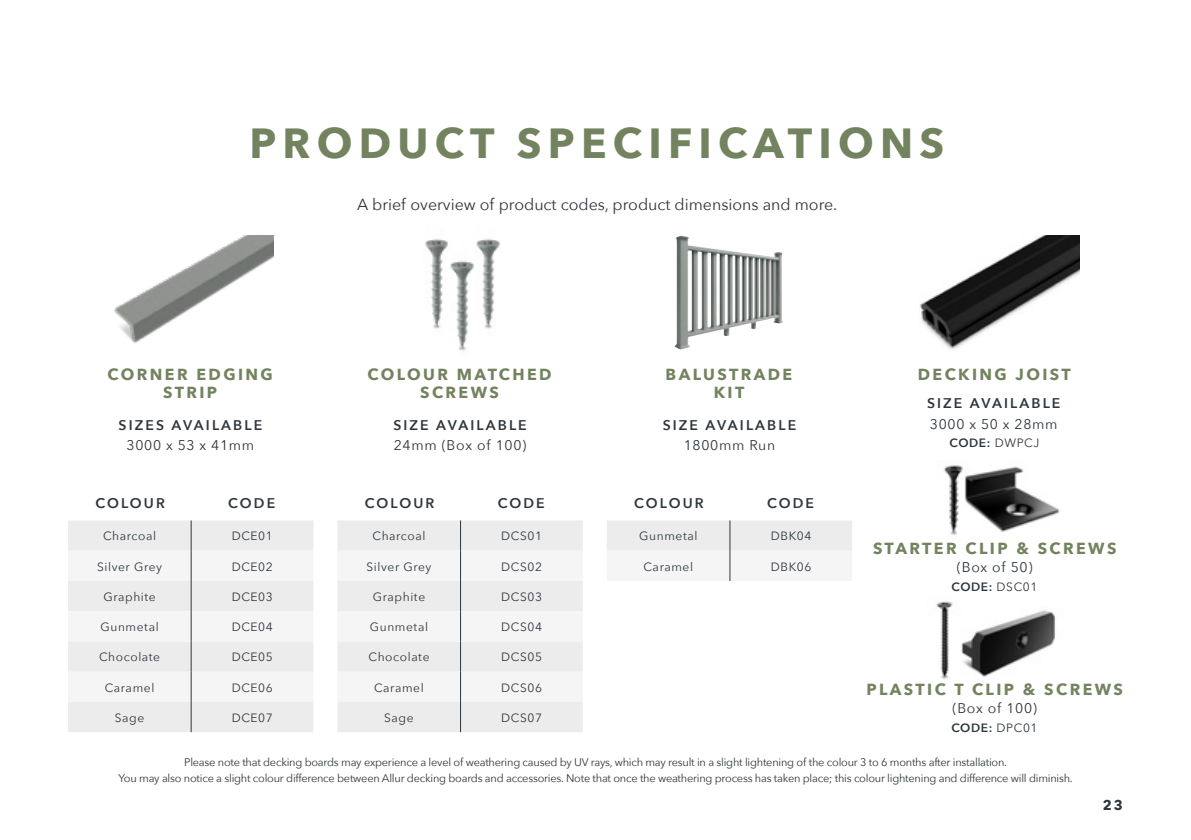
<style>
.page{position:relative;width:1191px;height:840px;background:#fff}
.page>*{position:absolute;margin:0;border:0;box-sizing:border-box;transform-origin:0 0}
.t1{font:700 42px "Avenir Next";letter-spacing:.15em;color:#73835f}
.t2{font:700 16px/18px "Avenir Next";letter-spacing:.15em;color:#73835f;text-align:center}
.t3{font:16px "Avenir Next";color:#2e363c}
.t4{font:600 14px "Avenir Next";letter-spacing:.15em;color:#2e363c}
.t5{font:14px "Avenir Next";letter-spacing:.05em;color:#2e363c}
.t6{font:700 14px "Avenir Next";color:#2e363c}
.t7{font:12px "Avenir Next";letter-spacing:.05em;color:#2d363d}
.t8{font:600 12px "Avenir Next";letter-spacing:.05em;color:#2d363d}
.t9{font:12px "Avenir Next";letter-spacing:.05em;color:#2e363c}
.t10{font:11px/16px "Avenir Next";letter-spacing:-.02em;color:#2e363c;text-align:center}
.s1{font-weight:400}
</style>
<div class="page">
<img style="left:674px;top:235px;width:109px;height:114px">
<div style="left:337px;top:520px;width:246px;height:211px;background:#ececed"></div>
<svg style="left:337px;top:550px;width:246px;height:151px"></svg>
<hr style="left:460px;top:520px;width:1px;height:30px;background:#2f373d">
<hr style="left:460px;top:550px;width:1px;height:30px;background:#2f373d">
<hr style="left:460px;top:580px;width:1px;height:31px;background:#2f373d">
<hr style="left:460px;top:611px;width:1px;height:30px;background:#2f373d">
<hr style="left:460px;top:641px;width:1px;height:30px;background:#2f373d">
<hr style="left:460px;top:671px;width:1px;height:30px;background:#2f373d">
<hr style="left:460px;top:701px;width:1px;height:30px;background:#2f373d">
<div style="left:607px;top:520px;width:245px;height:60px;background:#f2f2f3"></div>
<hr style="left:729px;top:520px;width:1px;height:30px;background:#2f373d">
<hr style="left:729px;top:550px;width:1px;height:30px;background:#2f373d">
<div style="left:68px;top:520px;width:245px;height:211px;background:#ececed"></div>
<svg style="left:68px;top:550px;width:245px;height:151px"></svg>
<hr style="left:191px;top:520px;width:1px;height:30px;background:#2f373d">
<hr style="left:191px;top:550px;width:1px;height:30px;background:#2f373d">
<hr style="left:191px;top:580px;width:1px;height:31px;background:#2f373d">
<hr style="left:191px;top:611px;width:1px;height:30px;background:#2f373d">
<hr style="left:191px;top:641px;width:1px;height:30px;background:#2f373d">
<hr style="left:191px;top:671px;width:1px;height:30px;background:#2f373d">
<hr style="left:191px;top:701px;width:1px;height:30px;background:#2f373d">
<img style="left:114px;top:235px;width:160px;height:108px">
<img style="left:450px;top:260px;width:24px;height:91px">
<img style="left:476px;top:238px;width:24px;height:91px">
<img style="left:425px;top:238px;width:23px;height:91px">
<img style="left:920px;top:235px;width:159px;height:114px">
<img style="left:944px;top:465px;width:116px;height:70px">
<img style="left:936px;top:601px;width:119px;height:78px">
<h1 class="t1" style="left:249px;top:107px;width:696px">PRODUCT SPECIFICATIONS</h1>
<h2 class="t3" style="left:357px;top:191px;width:481px">A brief overview of product codes, product dimensions and more.</h2>
<h2 class="t2" style="left:107px;top:365px;width:167px">CORNER EDGING<br>STRIP</h2>
<p class="t4" style="left:119px;top:412px;width:145px">SIZES AVAILABLE</p>
<p class="t5" style="left:126px;top:433px;width:129px">3000 x 53 x 41mm</p>
<h2 class="t2" style="left:367px;top:365px;width:185px">COLOUR MATCHED<br>SCREWS</h2>
<h2 class="t2" style="left:665px;top:365px;width:128px">BALUSTRADE<br>KIT</h2>
<p class="t4" style="left:393px;top:412px;width:135px">SIZE AVAILABLE</p>
<p class="t5" style="left:394px;top:433px;width:134px">24mm (Box of 100)</p>
<p class="t4" style="left:662px;top:412px;width:135px">SIZE AVAILABLE</p>
<p class="t5" style="left:683px;top:433px;width:93px">1800mm Run</p>
<h2 class="t2" style="left:917px;top:365px;width:154px">DECKING JOIST</h2>
<p class="t4" style="left:927px;top:391px;width:135px">SIZE AVAILABLE</p>
<p class="t5" style="left:930px;top:411px;width:129px">3000 x 50 x 28mm</p>
<p class="t8" style="left:949px;top:432px;width:91px">CODE: <span class="s1">DWPCJ</span></p>
<p class="t4" style="left:95px;top:491px;width:71px">COLOUR</p>
<p class="t4" style="left:228px;top:491px;width:48px">CODE</p>
<p class="t4" style="left:365px;top:491px;width:71px">COLOUR</p>
<p class="t4" style="left:498px;top:491px;width:48px">CODE</p>
<p class="t4" style="left:634px;top:491px;width:71px">COLOUR</p>
<p class="t4" style="left:767px;top:491px;width:48px">CODE</p>
<p class="t7" style="left:103px;top:526px;width:55px">Charcoal</p>
<p class="t7" style="left:232px;top:526px;width:43px">DCE01</p>
<p class="t7" style="left:97px;top:556px;width:67px">Silver Grey</p>
<p class="t7" style="left:232px;top:556px;width:43px">DCE02</p>
<p class="t7" style="left:103px;top:586px;width:54px">Graphite</p>
<p class="t7" style="left:232px;top:586px;width:43px">DCE03</p>
<p class="t7" style="left:100px;top:616px;width:60px">Gunmetal</p>
<p class="t7" style="left:232px;top:616px;width:43px">DCE04</p>
<p class="t7" style="left:99px;top:646px;width:63px">Chocolate</p>
<p class="t7" style="left:232px;top:646px;width:43px">DCE05</p>
<p class="t7" style="left:105px;top:677px;width:51px">Caramel</p>
<p class="t7" style="left:232px;top:677px;width:43px">DCE06</p>
<p class="t7" style="left:115px;top:707px;width:31px">Sage</p>
<p class="t7" style="left:232px;top:707px;width:43px">DCE07</p>
<p class="t7" style="left:372px;top:526px;width:55px">Charcoal</p>
<p class="t7" style="left:501px;top:526px;width:42px">DCS01</p>
<p class="t7" style="left:366px;top:556px;width:67px">Silver Grey</p>
<p class="t7" style="left:501px;top:556px;width:42px">DCS02</p>
<p class="t7" style="left:373px;top:586px;width:54px">Graphite</p>
<p class="t7" style="left:501px;top:586px;width:42px">DCS03</p>
<p class="t7" style="left:370px;top:616px;width:60px">Gunmetal</p>
<p class="t7" style="left:501px;top:616px;width:42px">DCS04</p>
<p class="t7" style="left:368px;top:646px;width:63px">Chocolate</p>
<p class="t7" style="left:501px;top:646px;width:42px">DCS05</p>
<p class="t7" style="left:374px;top:677px;width:51px">Caramel</p>
<p class="t7" style="left:501px;top:677px;width:42px">DCS06</p>
<p class="t7" style="left:384px;top:707px;width:31px">Sage</p>
<p class="t7" style="left:501px;top:707px;width:42px">DCS07</p>
<p class="t7" style="left:639px;top:526px;width:60px">Gunmetal</p>
<p class="t9" style="left:770px;top:526px;width:42px">DBK04</p>
<p class="t7" style="left:643px;top:556px;width:51px">Caramel</p>
<p class="t9" style="left:770px;top:556px;width:42px">DBK06</p>
<h2 class="t2" style="left:873px;top:538px;width:245px">STARTER CLIP &amp; SCREWS</h2>
<p class="t5" style="left:956px;top:554px;width:77px">(Box of 50)</p>
<p class="t8" style="left:951px;top:576px;width:87px">CODE: <span class="s1">DSC01</span></p>
<h2 class="t2" style="left:866px;top:680px;width:258px">PLASTIC T CLIP &amp; SCREWS</h2>
<p class="t5" style="left:952px;top:696px;width:86px">(Box of 100)</p>
<p class="t8" style="left:951px;top:717px;width:88px">CODE: <span class="s1">DPC01</span></p>
<p class="t10" style="left:119px;top:753px;width:955px">Please note that decking boards may experience a level of weathering caused by UV rays, which may result in a slight lightening of the colour 3 to 6 months after installation.<br>You may also notice a slight colour difference between Allur decking boards and accessories. Note that once the weathering process has taken place; this colour lightening and difference will diminish.</p>
<p class="t6" style="left:1102px;top:792px;width:22px">23</p>
</div>
